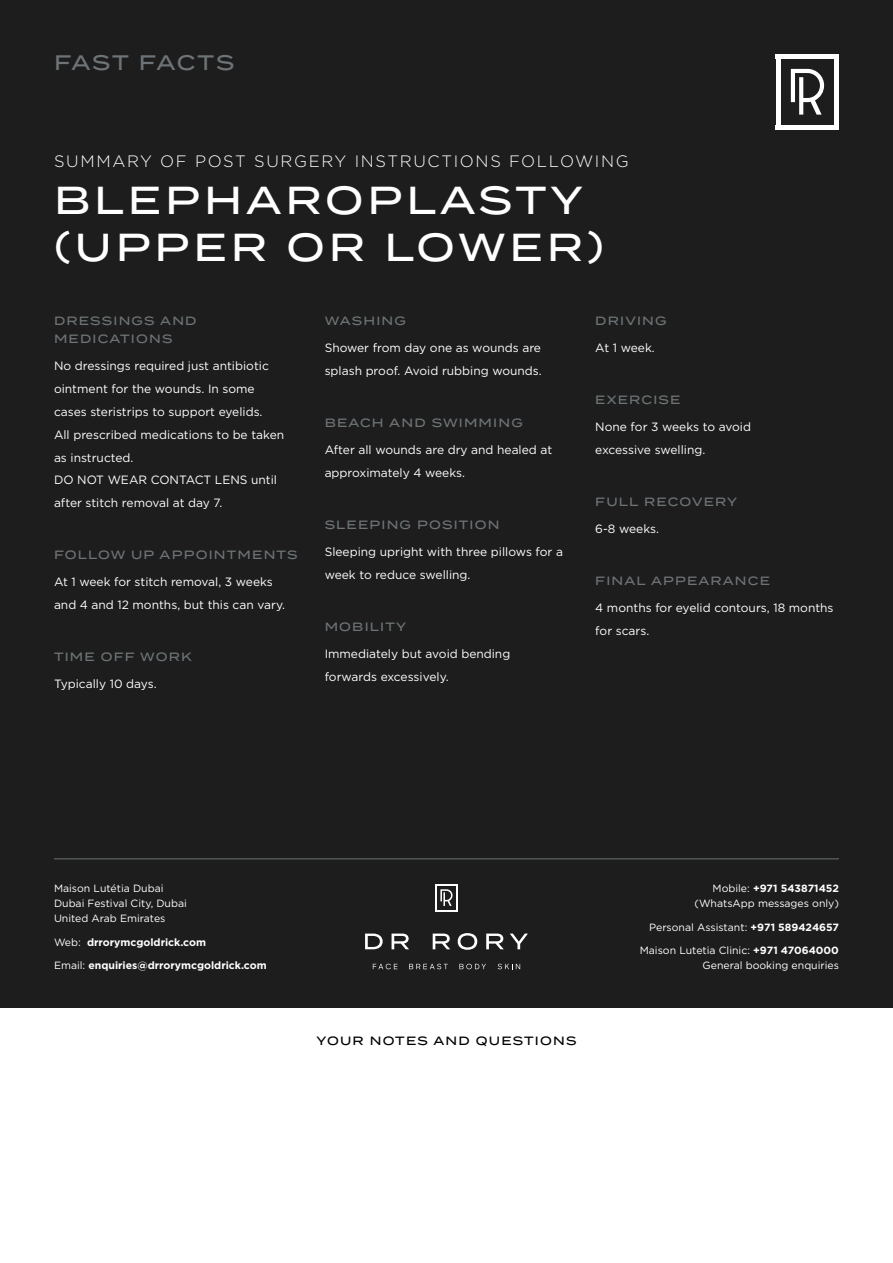
<style>
.page{position:relative;width:893px;height:1263px;background:#fff}
.page>*{position:absolute;margin:0;border:0;box-sizing:border-box;transform-origin:0 0}
.t1{font:500 39px/46.8px "Termina";letter-spacing:.1em;color:#fff}
.t2{font:500 21px "Termina";letter-spacing:.075em;color:#6d7376}
.t3{font:300 16.5px "Gotham";letter-spacing:.1em;color:#fff}
.t4{font:12px/22.8px "Gotham";color:#fff}
.t5{font:500 12px/18px "Termina";letter-spacing:.1em;color:#6d7376}
.t6{font:500 12px "Termina";letter-spacing:.1em;color:#000}
.t7{font:10.5px/15px "Gotham";color:#fff;text-align:right}
.t8{font:700 10.5px "Gotham";color:#fff}
.s1{font-weight:400}
.s2{font-weight:700}
</style>
<div class="page">
<div style="left:0;top:0;width:893px;height:1008px;background:#1d1d1d"></div>
<svg style="left:791px;top:69px;width:33px;height:46px"></svg>
<hr style="left:776px;top:54px;width:63px;height:4px;background:#fff">
<hr style="left:776px;top:125px;width:63px;height:4px;background:#fff">
<hr style="left:776px;top:54px;width:4px;height:75px;background:#fff">
<hr style="left:835px;top:54px;width:4px;height:75px;background:#fff">
<svg style="left:435px;top:884px;width:21px;height:27px"></svg>
<hr style="left:456px;top:884px;width:2px;height:27px;background:#fff">
<svg style="left:373px;top:964px;width:24px;height:5px"></svg>
<svg style="left:409px;top:964px;width:39px;height:5px"></svg>
<svg style="left:459px;top:964px;width:27px;height:5px"></svg>
<svg style="left:498px;top:964px;width:22px;height:5px"></svg>
<svg style="left:365px;top:933px;width:18px;height:16px"></svg>
<svg style="left:392px;top:933px;width:17px;height:16px"></svg>
<svg style="left:433px;top:933px;width:17px;height:16px"></svg>
<svg style="left:458px;top:933px;width:19px;height:17px"></svg>
<svg style="left:486px;top:933px;width:18px;height:16px"></svg>
<svg style="left:510px;top:933px;width:18px;height:16px"></svg>
<hr style="left:54px;top:858px;width:785px;height:1px;background:#6d7376">
<h2 class="t2" style="left:54px;top:47px;width:182px">FAST FACTS</h2>
<h3 class="t3" style="left:54px;top:151px;width:576px">SUMMARY OF POST SURGERY INSTRUCTIONS FOLLOWING</h3>
<h1 class="t1" style="left:54px;top:176px;width:551px">BLEPHAROPLASTY (UPPER OR LOWER)</h1>
<p class="t5" style="left:54px;top:312px;width:144px">DRESSINGS AND<br>MEDICATIONS</p>
<p class="t4" style="left:54px;top:354px;width:232px">No dressings required just antibiotic ointment for the wounds. In some cases steristrips to support eyelids.<br>All prescribed medications to be taken as instructed.<br>DO NOT WEAR CONTACT LENS until after stitch removal at day 7.</p>
<p class="t5" style="left:54px;top:546px;width:245px">FOLLOW UP APPOINTMENTS</p>
<p class="t4" style="left:54px;top:570px;width:232px">At 1 week for stitch removal, 3 weeks and 4 and 12 months, but this can vary.</p>
<p class="t5" style="left:54px;top:647px;width:139px">TIME OFF WORK</p>
<p class="t4" style="left:54px;top:672px;width:104px">Typically 10 days.</p>
<p class="t5" style="left:325px;top:312px;width:83px">WASHING</p>
<p class="t4" style="left:325px;top:336px;width:219px">Shower from day one as wounds are splash proof. Avoid rubbing wounds.</p>
<p class="t5" style="left:325px;top:414px;width:200px">BEACH AND SWIMMING</p>
<p class="t4" style="left:325px;top:438px;width:229px">After all wounds are dry and healed at approximately 4 weeks.</p>
<p class="t5" style="left:325px;top:515px;width:176px">SLEEPING POSITION</p>
<p class="t4" style="left:325px;top:540px;width:240px">Sleeping upright with three pillows for a week to reduce swelling.</p>
<p class="t5" style="left:325px;top:617px;width:83px">MOBILITY</p>
<p class="t4" style="left:325px;top:642px;width:187px">Immediately but avoid bending forwards excessively.</p>
<p class="t5" style="left:595px;top:312px;width:73px">DRIVING</p>
<p class="t4" style="left:595px;top:336px;width:61px">At 1 week.</p>
<p class="t5" style="left:595px;top:391px;width:87px">EXERCISE</p>
<p class="t4" style="left:595px;top:415px;width:157px">None for 3 weeks to avoid excessive swelling.</p>
<p class="t5" style="left:595px;top:493px;width:143px">FULL RECOVERY</p>
<p class="t4" style="left:595px;top:517px;width:65px">6-8 weeks.</p>
<p class="t5" style="left:595px;top:572px;width:176px">FINAL APPEARANCE</p>
<p class="t4" style="left:595px;top:596px;width:240px">4 months for eyelid contours, 18 months for scars.</p>
<p class="t7" style="left:54px;top:881px;width:134px;text-align:left">Maison Lutétia Dubai<br>Dubai Festival City, Dubai<br>United Arab Emirates</p>
<p class="t8" style="left:54px;top:935px;width:154px"><span class="s1">Web:</span> drrorymcgoldrick.com</p>
<p class="t8" style="left:54px;top:959px;width:214px"><span class="s1">Email:</span> enquiries@drrorymcgoldrick.com</p>
<p class="t6" style="left:316px;top:1032px;width:262px">YOUR NOTES AND QUESTIONS</p>
<p class="t7" style="left:695px;top:881px;width:146px">Mobile: <span class="s2">+971 543871452 </span>(WhatsApp messages only)</p>
<p class="t7" style="left:649px;top:919px;width:191px">Personal Assistant: <span class="s2">+971 589424657</span></p>
<p class="t7" style="left:640px;top:943px;width:201px">Maison Lutetia Clinic: <span class="s2">+971 47064000<br></span>General booking enquiries</p>
</div>
